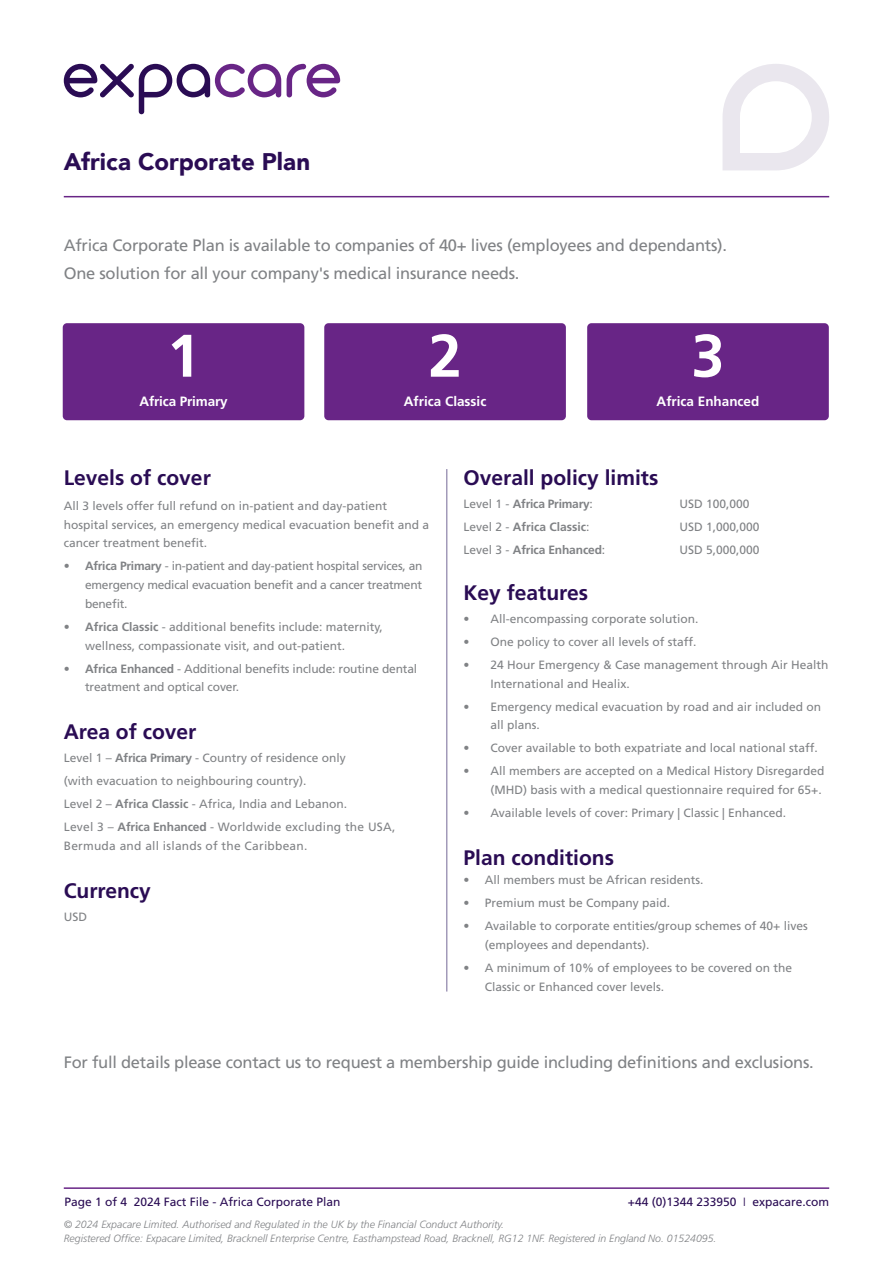
<style>
.page{position:relative;width:893px;height:1263px;background:#fff}
.page>*{position:absolute;margin:0;border:0;box-sizing:border-box;transform-origin:0 0}
.BODY_COPY{font:700 60px "Frutiger LT Std";color:#fff}
.t1{font:900 24px "Avenir";color:#2a0c54}
.BODY_COPY-2{font:700 21px "Frutiger LT Std";color:#2a0c54}
.BODY_COPY-3{font:16.5px "Frutiger LT Std";letter-spacing:-.015em;color:#808285}
.BODY_COPY-4{font:700 13.5px "Frutiger LT Std";color:#fff}
.BODY_COPY-5{font:12px/18.8px "Frutiger LT Std";color:#808285}
.BODY_COPY-6{font:12px/18.8px "Frutiger LT Std";letter-spacing:.02em;color:#808285}
.t2{font:12px "Frutiger LT Std";color:#2a0c54}
.BODY_COPY-7{font:700 12px "Frutiger LT Std";letter-spacing:-.015em;color:#808285}
.t3{font:italic 300 10.5px/13.5px "Frutiger LT Std";color:#808285}
.s1{font-weight:700}
.s2{font-weight:400}
.s3{font-weight:300}
</style>
<div class="page">
<hr style="left:64px;top:1187px;width:765px;height:2px;background:#682586">
<div style="left:63px;top:323px;width:241px;height:97px;background:#682586;border-radius:4px"></div>
<div style="left:324px;top:323px;width:242px;height:97px;background:#682586;border-radius:4px"></div>
<div style="left:587px;top:323px;width:242px;height:97px;background:#682586;border-radius:4px"></div>
<svg style="left:287px;top:64px;width:53px;height:33px"></svg>
<svg style="left:64px;top:64px;width:217px;height:50px"></svg>
<hr style="left:64px;top:196px;width:765px;height:1px;background:#682586">
<svg style="left:722px;top:64px;width:107px;height:106px"></svg>
<hr style="left:446px;top:469px;width:1px;height:522px;background:#a29ab9">
<p class="t1" style="left:64px;top:142px;width:248px">Africa Corporate Plan</p>
<p class="BODY_COPY-3" style="left:64px;top:236px;width:665px">Africa Corporate Plan is available to companies of 40+ lives (employees and dependants).</p>
<p class="BODY_COPY-3" style="left:64px;top:263px;width:457px">One solution for all your company's medical insurance needs.</p>
<p class="BODY_COPY" style="left:167px;top:321px;width:35px">1</p>
<p class="BODY_COPY-4" style="left:139px;top:393px;width:90px">Africa Primary</p>
<p class="BODY_COPY" style="left:428px;top:321px;width:35px">2</p>
<p class="BODY_COPY-4" style="left:404px;top:393px;width:84px">Africa Classic</p>
<p class="BODY_COPY" style="left:691px;top:321px;width:35px">3</p>
<p class="BODY_COPY-4" style="left:657px;top:393px;width:104px">Africa Enhanced</p>
<p class="BODY_COPY-2" style="left:64px;top:465px;width:149px">Levels of cover</p>
<p class="BODY_COPY-5" style="left:64px;top:496px;width:367px">All 3 levels offer full refund on in-patient and day-patient hospital services, an emergency medical evacuation benefit and a cancer treatment benefit.</p>
<p class="BODY_COPY-5" style="left:85px;top:557px;width:339px;text-align:justify;text-indent:-21px">• <span class="s1">Africa Primary</span> - in-patient and day-patient hospital services, an emergency medical evacuation benefit and a cancer treatment benefit.</p>
<p class="BODY_COPY-5" style="left:85px;top:617px;width:299px;text-indent:-21px">• <span class="s1">Africa Classic</span> - additional benefits include: maternity, wellness, compassionate visit, and out-patient.</p>
<p class="BODY_COPY-5" style="left:85px;top:659px;width:334px;text-indent:-21px">• <span class="s1">Africa Enhanced</span> - Additional benefits include: routine dental treatment and optical cover.</p>
<p class="BODY_COPY-2" style="left:64px;top:719px;width:134px">Area of cover</p>
<p class="BODY_COPY-5" style="left:64px;top:748px;width:284px">Level 1 – <span class="s1">Africa Primary</span> - Country of residence only</p>
<p class="BODY_COPY-5" style="left:64px;top:771px;width:244px">(with evacuation to neighbouring country).</p>
<p class="BODY_COPY-5" style="left:64px;top:794px;width:285px">Level 2 – <span class="s1">Africa Classic</span> - Africa, India and Lebanon.</p>
<p class="BODY_COPY-6" style="left:64px;top:817px;width:333px">Level 3 – <span class="s1">Africa Enhanced</span> - Worldwide excluding the USA,<br>Bermuda and all islands of the Caribbean.</p>
<p class="BODY_COPY-2" style="left:64px;top:878px;width:89px">Currency</p>
<p class="BODY_COPY-5" style="left:64px;top:907px;width:25px">USD</p>
<p class="BODY_COPY-2" style="left:463px;top:465px;width:196px">Overall policy limits</p>
<p class="BODY_COPY-7" style="left:463px;top:497px;width:131px"><span class="s2">Level 1 -</span> Africa Primary<span class="s2">:</span></p>
<p class="BODY_COPY-5" style="left:679px;top:494px;width:72px">USD 100,000</p>
<p class="BODY_COPY-7" style="left:463px;top:520px;width:128px"><span class="s2">Level 2 -</span> Africa Classic<span class="s2">:</span></p>
<p class="BODY_COPY-5" style="left:679px;top:517px;width:82px">USD 1,000,000</p>
<p class="BODY_COPY-7" style="left:463px;top:543px;width:143px"><span class="s2">Level 3 -</span> Africa Enhanced<span class="s2">:</span></p>
<p class="BODY_COPY-5" style="left:679px;top:540px;width:82px">USD 5,000,000</p>
<p class="BODY_COPY-2" style="left:463px;top:580px;width:126px">Key features</p>
<p class="BODY_COPY-5" style="left:463px;top:609px;width:237px">• All-encompassing corporate solution.</p>
<p class="BODY_COPY-5" style="left:463px;top:632px;width:234px">• One policy to cover all levels of staff.</p>
<p class="BODY_COPY-5" style="left:490px;top:655px;width:340px;text-indent:-27px">• 24 Hour Emergency &amp; Case management through Air Health<br>International and Healix.</p>
<p class="BODY_COPY-5" style="left:490px;top:697px;width:332px;text-indent:-27px">• Emergency medical evacuation by road and air included on all plans.</p>
<p class="BODY_COPY-5" style="left:463px;top:739px;width:356px">• Cover available to both expatriate and local national staff.</p>
<p class="BODY_COPY-5" style="left:463px;top:762px;width:363px;text-align:right">• All members are accepted on a Medical History Disregarded (MHD) basis with a medical questionnaire required for 65+.</p>
<p class="BODY_COPY-5" style="left:463px;top:804px;width:324px">• Available levels of cover: Primary | Classic | Enhanced.</p>
<p class="BODY_COPY-2" style="left:463px;top:846px;width:152px">Plan conditions</p>
<p class="BODY_COPY-5" style="left:463px;top:871px;width:241px">• All members must be African residents.</p>
<p class="BODY_COPY-5" style="left:463px;top:894px;width:208px">• Premium must be Company paid.</p>
<p class="BODY_COPY-5" style="left:485px;top:917px;width:324px;text-indent:-21px">• Available to corporate entities/group schemes of 40+ lives (employees and dependants).</p>
<p class="BODY_COPY-5" style="left:485px;top:958px;width:309px;text-indent:-21px">• A minimum of 10% of employees to be covered on the<br>Classic or Enhanced cover levels.</p>
<p class="BODY_COPY-3" style="left:64px;top:1053px;width:752px">For full details please contact us to request a membership guide including definitions and exclusions.</p>
<p class="t2" style="left:64px;top:1195px;width:278px">Page 1 of 4 2024 Fact File - Africa Corporate Plan</p>
<p class="t2" style="left:628px;top:1195px;width:203px">+44 (0)1344 233950 <span class="s3">I</span> expacare.com</p>
<p class="t3" style="left:64px;top:1218px;width:654px">© 2024 Expacare Limited. Authorised and Regulated in the UK by the Financial Conduct Authority.<br>Registered Office: Expacare Limited, Bracknell Enterprise Centre, Easthampstead Road, Bracknell, RG12 1NF. Registered in England No. 01524095.</p>
</div>
